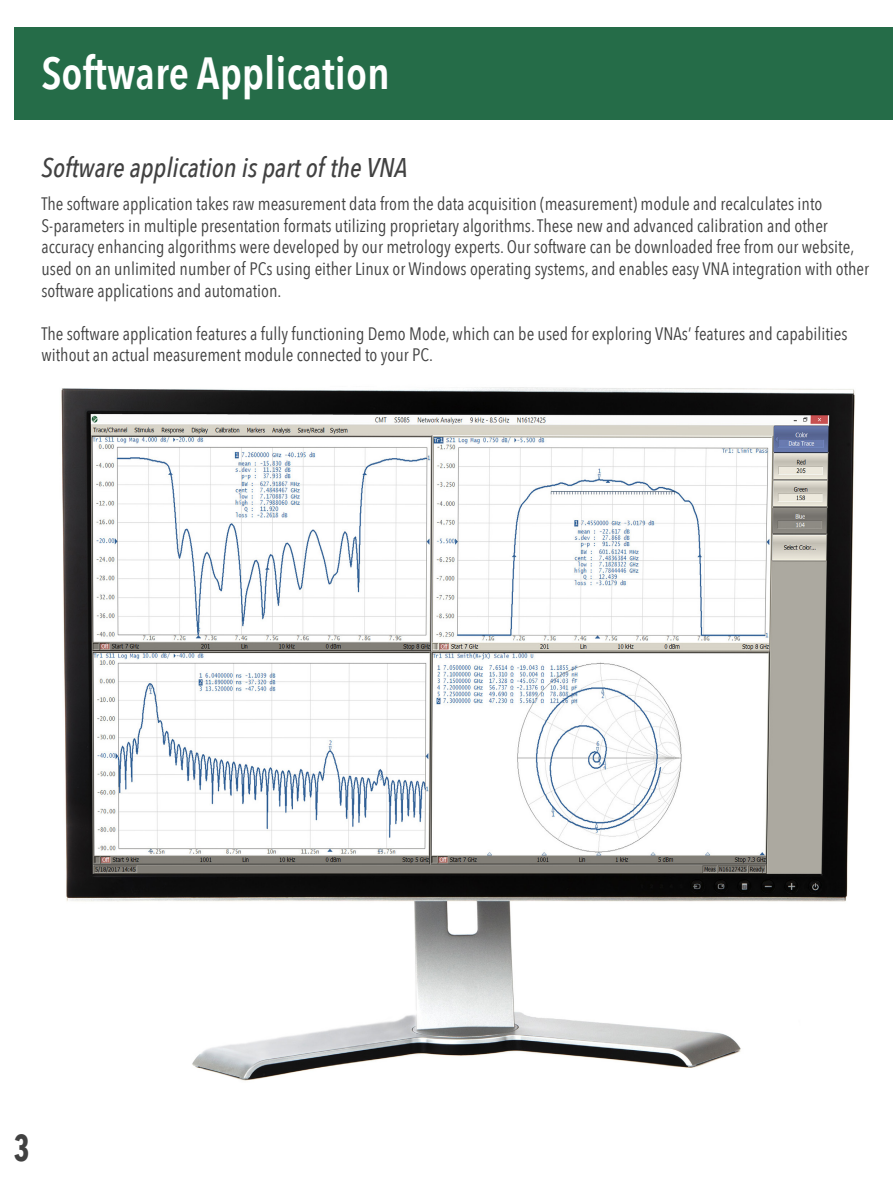
<style>
.page{position:relative;width:893px;height:1188px;background:#fff}
.page>*{position:absolute;margin:0;border:0;box-sizing:border-box;transform-origin:0 0}
.t1{font:600 45px "Avenir Next Condensed";color:#fff}
.t2{font:700 37.5px "Avenir Next Condensed";color:#414141;scale:.8 1}
.t3{font:italic 500 27px "Avenir Next Condensed";color:#414141}
.t4{font:18px/21.6px "Avenir Next Condensed";color:#414141}
</style>
<div class="page">
<div style="left:14px;top:27px;width:879px;height:93px;background:#256c48"></div>
<img style="left:61px;top:387px;width:794px;height:694px">
<p class="t1" style="left:41px;top:35px;width:350px">Software Application</p>
<p class="t3" style="left:41px;top:151px;width:368px">Software application is part of the VNA</p>
<p class="t4" style="left:41px;top:192px;width:829px">The software application takes raw measurement data from the data acquisition (measurement) module and recalculates into S-parameters in multiple presentation formats utilizing proprietary algorithms. These new and advanced calibration and other accuracy enhancing algorithms were developed by our metrology experts. Our software can be downloaded free from our website, used on an unlimited number of PCs using either Linux or Windows operating systems, and enables easy VNA integration with other software applications and automation.</p>
<p class="t4" style="left:41px;top:322px;width:808px">The software application features a fully functioning Demo Mode, which can be used for exploring VNAs’ features and capabilities without an actual measurement module connected to your PC.</p>
<p class="t2" style="left:14px;top:1125px;width:21px">3</p>
</div>
